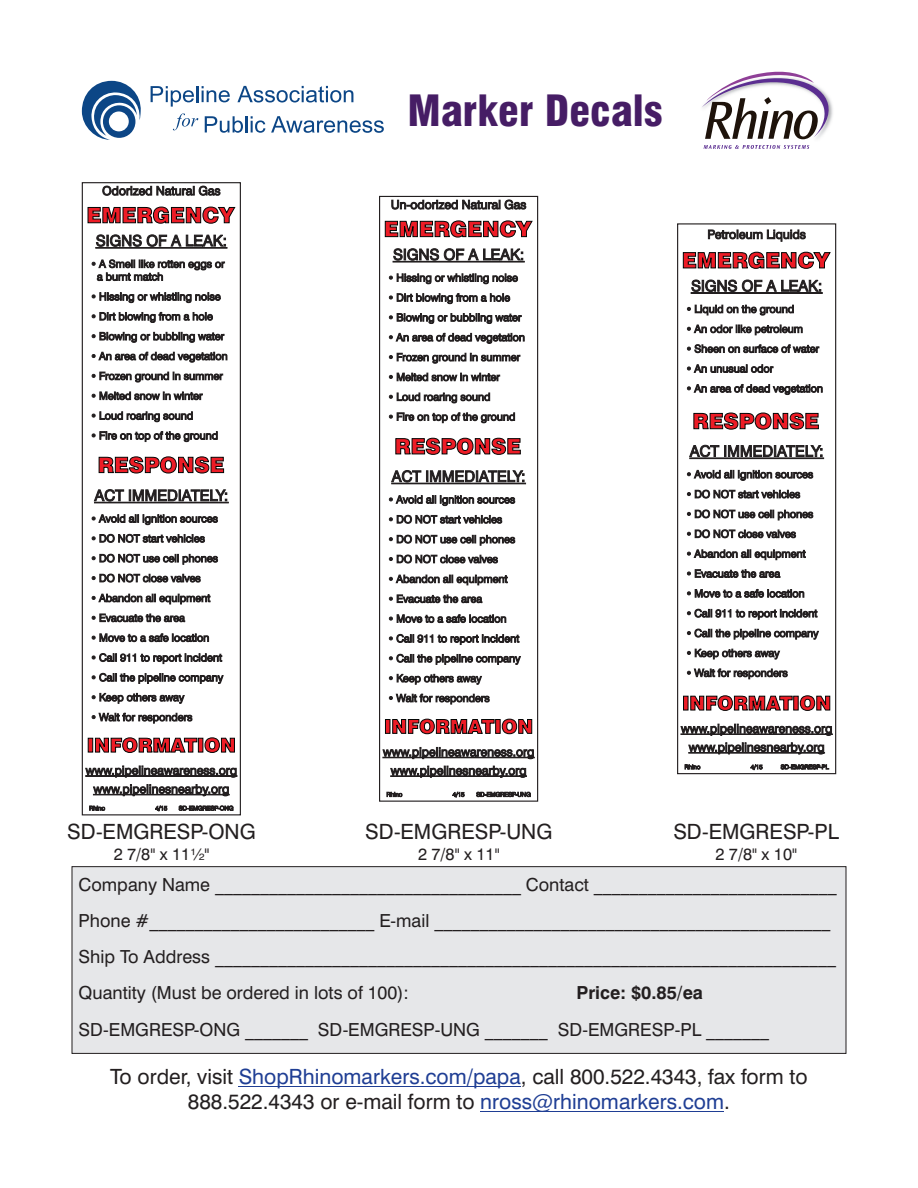
<style>
.page{position:relative;width:918px;height:1188px;background:#fff}
.page>*{position:absolute;margin:0;border:0;box-sizing:border-box;transform-origin:0 0}
.t1{font:900 condensed 42px "Swiss 721 BT";color:#461d65}
.t2{font:21px/25.2px "Swiss 721 BT";color:#231f20;text-align:center}
.t3{font:18px/36.2px "Swiss 721 BT";color:#231f20}
.t4{font:700 18px "Swiss 721 BT";color:#231f20}
.t5{font:16.5px "Swiss 721 BT";color:#231f20}
.s1{color:#1f3e94}
</style>
<div class="page">
<div style="left:71px;top:866px;width:776px;height:188px;background:#e6e7e9"></div>
<svg style="left:704px;top:145px;width:105px;height:4px"></svg>
<svg style="left:702px;top:71px;width:129px;height:68px"></svg>
<svg style="left:82px;top:81px;width:59px;height:59px"></svg>
<svg style="left:151px;top:86px;width:79px;height:21px"></svg>
<svg style="left:237px;top:86px;width:116px;height:17px"></svg>
<svg style="left:271px;top:116px;width:113px;height:17px"></svg>
<svg style="left:205px;top:116px;width:60px;height:17px"></svg>
<svg style="left:173px;top:113px;width:25px;height:17px"></svg>
<hr style="left:239px;top:1086px;width:282px;height:1px;background:#1f3e94">
<hr style="left:480px;top:1111px;width:244px;height:1px;background:#1f3e94">
<svg style="left:677px;top:223px;width:160px;height:552px"></svg>
<svg style="left:685px;top:763px;width:144px;height:7px"></svg>
<svg style="left:683px;top:247px;width:148px;height:25px"></svg>
<svg style="left:693px;top:408px;width:126px;height:24px"></svg>
<svg style="left:683px;top:691px;width:148px;height:23px"></svg>
<svg style="left:681px;top:724px;width:152px;height:12px"></svg>
<svg style="left:689px;top:743px;width:136px;height:11px"></svg>
<svg style="left:708px;top:230px;width:98px;height:11px"></svg>
<svg style="left:687px;top:280px;width:136px;height:115px"></svg>
<svg style="left:687px;top:445px;width:137px;height:234px"></svg>
<svg style="left:81px;top:182px;width:160px;height:634px"></svg>
<svg style="left:89px;top:806px;width:144px;height:5px"></svg>
<svg style="left:87px;top:202px;width:149px;height:24px"></svg>
<svg style="left:87px;top:733px;width:148px;height:23px"></svg>
<svg style="left:85px;top:766px;width:152px;height:11px"></svg>
<svg style="left:93px;top:784px;width:136px;height:12px"></svg>
<svg style="left:103px;top:186px;width:117px;height:10px"></svg>
<svg style="left:92px;top:235px;width:135px;height:207px"></svg>
<svg style="left:98px;top:452px;width:126px;height:24px"></svg>
<svg style="left:92px;top:489px;width:136px;height:234px"></svg>
<svg style="left:379px;top:195px;width:160px;height:607px"></svg>
<svg style="left:387px;top:792px;width:144px;height:5px"></svg>
<svg style="left:385px;top:216px;width:148px;height:24px"></svg>
<svg style="left:395px;top:434px;width:126px;height:24px"></svg>
<svg style="left:385px;top:714px;width:148px;height:24px"></svg>
<svg style="left:383px;top:747px;width:151px;height:12px"></svg>
<svg style="left:391px;top:766px;width:136px;height:12px"></svg>
<svg style="left:392px;top:200px;width:134px;height:9px"></svg>
<svg style="left:389px;top:249px;width:135px;height:174px"></svg>
<svg style="left:389px;top:470px;width:137px;height:234px"></svg>
<h1 class="t1" style="left:408px;top:94px;width:256px">Marker Decals</h1>
<p class="t2" style="left:67px;top:821px;width:190px">SD-EMGRESP-ONG</p>
<p class="t5" style="left:114px;top:847px;width:97px">2 7/8" x 11½"</p>
<p class="t2" style="left:673px;top:821px;width:167px">SD-EMGRESP-PL</p>
<p class="t5" style="left:715px;top:847px;width:83px">2 7/8" x 10"</p>
<p class="t3" style="left:79px;top:868px;width:760px">Company Name __________________________________ Contact ___________________________ Phone #_________________________ E-mail ____________________________________________ Ship To Address _____________________________________________________________________ Quantity (Must be ordered in lots of 100):</p>
<p class="t2" style="left:365px;top:821px;width:189px">SD-EMGRESP-UNG</p>
<p class="t5" style="left:418px;top:847px;width:83px">2 7/8" x 11"</p>
<p class="t4" style="left:576px;top:986px;width:128px">Price: $0.85/ea</p>
<p class="t3" style="left:79px;top:1013px;width:692px">SD-EMGRESP-ONG _______ SD-EMGRESP-UNG _______ SD-EMGRESP-PL _______</p>
<p class="t2" style="left:110px;top:1066px;width:699px">To order, visit <span class="s1">ShopRhinomarkers.com/papa</span>, call 800.522.4343, fax form to<br>888.522.4343 or e-mail form to <span class="s1">nross@rhinomarkers.com</span>.</p>
</div>
